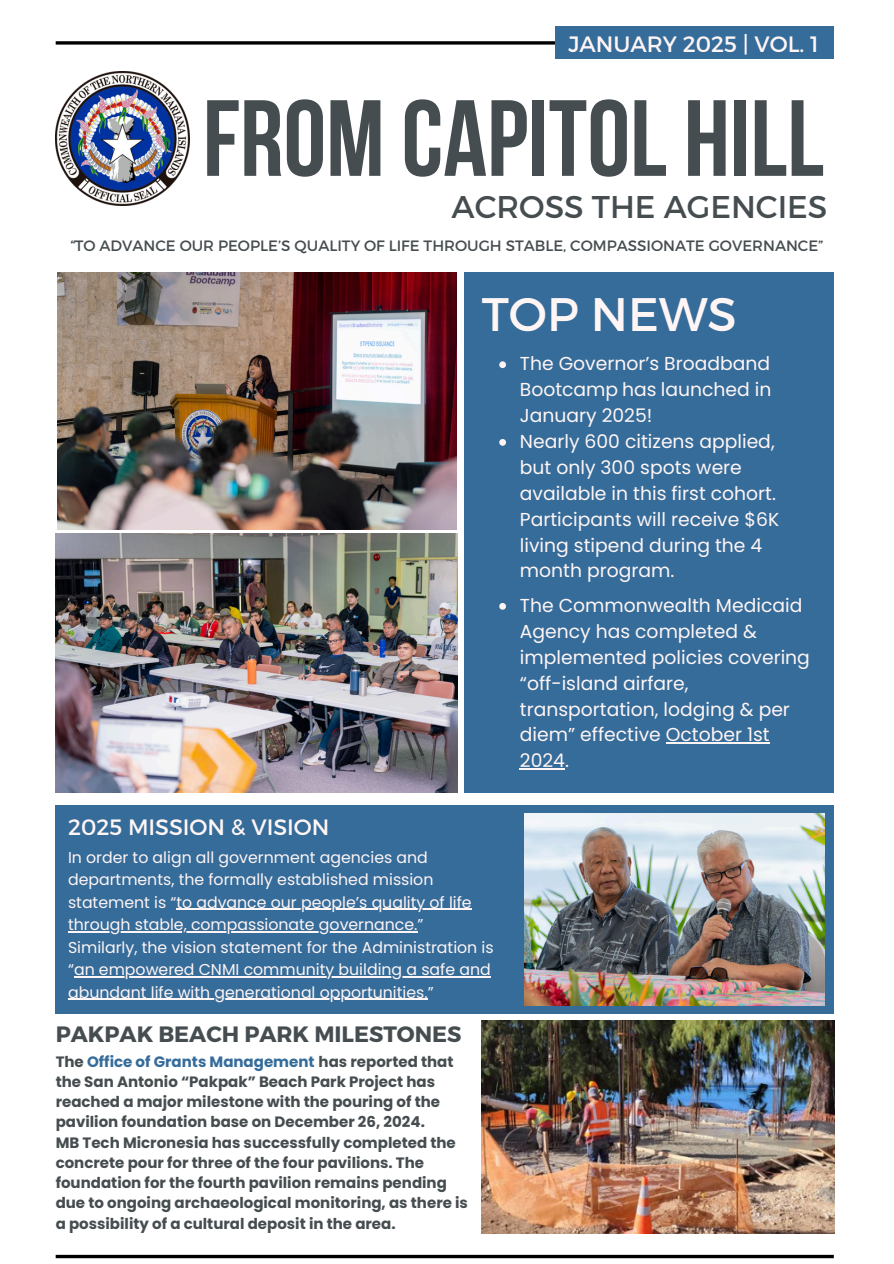
<style>
.page{position:relative;width:894px;height:1264px;background:#fff}
.page>*{position:absolute;margin:0;border:0;box-sizing:border-box;transform-origin:0 0}
.t1{font:108px "Bebas Neue Cyrillic";color:#464d50}
.t2{font:46.95px "Montserrat";color:#fff5f5}
.t3{font:31.35px "Montserrat";color:#464d50}
.t4{font:22.2px "Montserrat";color:#fff5f5}
.t5{font:700 22.2px "Montserrat";color:#464d50}
.t6{font:18.75px/25.8px "Poppins";color:#fff5f5}
.t7{font:15.75px/22.5px "Poppins";color:#fff5f5}
.t8{font:700 15px/20.2px "Poppins";color:#464d50}
.t9{font:15px "Montserrat";color:#464d50}
.s1{color:#356c9a}
</style>
<div class="page">
<svg style="left:56px;top:41px;width:499px;height:4px;background:#272727"></svg>
<div style="left:555px;top:27px;width:278px;height:32px;background:#356c9a"></div>
<div style="left:464px;top:272px;width:369px;height:520px;background:#356c9a"></div>
<div style="left:56px;top:805px;width:777px;height:208px;background:#356c9a"></div>
<img style="left:56px;top:72px;width:134px;height:134px">
<svg style="left:56px;top:1254px;width:777px;height:4px;background:#353535"></svg>
<img style="left:481px;top:1020px;width:352px;height:213px">
<img style="left:524px;top:813px;width:300px;height:192px">
<img style="left:56px;top:534px;width:401px;height:258px">
<img style="left:58px;top:272px;width:398px;height:258px">
<svg style="left:499px;top:603px;width:7px;height:6px"></svg>
<hr style="left:665px;top:742px;width:104px;height:1px;background:#fff5f5">
<hr style="left:519px;top:768px;width:46px;height:1px;background:#fff5f5">
<hr style="left:176px;top:908px;width:295px;height:1px;background:#fff5f5">
<hr style="left:68px;top:931px;width:349px;height:1px;background:#fff5f5">
<hr style="left:74px;top:976px;width:416px;height:1px;background:#fff5f5">
<hr style="left:68px;top:998px;width:359px;height:1px;background:#fff5f5">
<svg style="left:499px;top:361px;width:7px;height:7px"></svg>
<svg style="left:499px;top:439px;width:7px;height:7px"></svg>
<h1 class="t4" style="left:568px;top:29px;width:252px">JANUARY 2025 | VOL. 1</h1>
<h5 class="t1" style="left:203px;top:95px;width:622px">FROM CAPITOL HILL</h5>
<p class="t3" style="left:451px;top:186px;width:377px">ACROSS THE AGENCIES</p>
<h4 class="t9" style="left:70px;top:236px;width:754px">“TO ADVANCE OUR PEOPLE’S QUALITY OF LIFE THROUGH STABLE, COMPASSIONATE GOVERNANCE”</h4>
<p class="t2" style="left:481px;top:284px;width:256px">TOP NEWS</p>
<p class="t6" style="left:519px;top:351px;width:253px;text-align:justify">The Governor’s Broadband Bootcamp has launched in January 2025!</p>
<p class="t6" style="left:519px;top:428px;width:261px">Nearly 600 citizens applied, but only 300 spots were available in this first cohort.<br>Participants will receive $6K living stipend during the 4 month program.</p>
<h3 class="t4" style="left:68px;top:812px;width:263px">2025 MISSION &amp; VISION</h3>
<p class="t7" style="left:68px;top:845px;width:405px">In order to align all government agencies and departments, the formally established mission statement is “to advance our people’s quality of life</p>
<p class="t7" style="left:68px;top:913px;width:427px">through stable, compassionate governance.”<br>Similarly, the vision statement for the Administration is “an empowered CNMI community building a safe and</p>
<p class="t7" style="left:68px;top:980px;width:367px">abundant life with generational opportunities.”</p>
<p class="t5" style="left:56px;top:1020px;width:407px">PAKPAK BEACH PARK MILESTONES</p>
<h5 class="t8" style="left:56px;top:1051px;width:399px">The <span class="s1">Office of Grants Management</span> has reported that the San Antonio “Pakpak” Beach Park Project has reached a major milestone with the pouring of the pavilion foundation base on December 26, 2024.</h5>
<p class="t8" style="left:56px;top:1132px;width:413px">MB Tech Micronesia has successfully completed the concrete pour for three of the four pavilions. The foundation for the fourth pavilion remains pending due to ongoing archaeological monitoring, as there is a possibility of a cultural deposit in the area.</p>
<p class="t6" style="left:519px;top:592px;width:291px">The Commonwealth Medicaid<br>Agency has completed &amp; implemented policies covering “off-island airfare, transportation, lodging &amp; per diem” effective October 1st<br>2024.</p>
</div>
